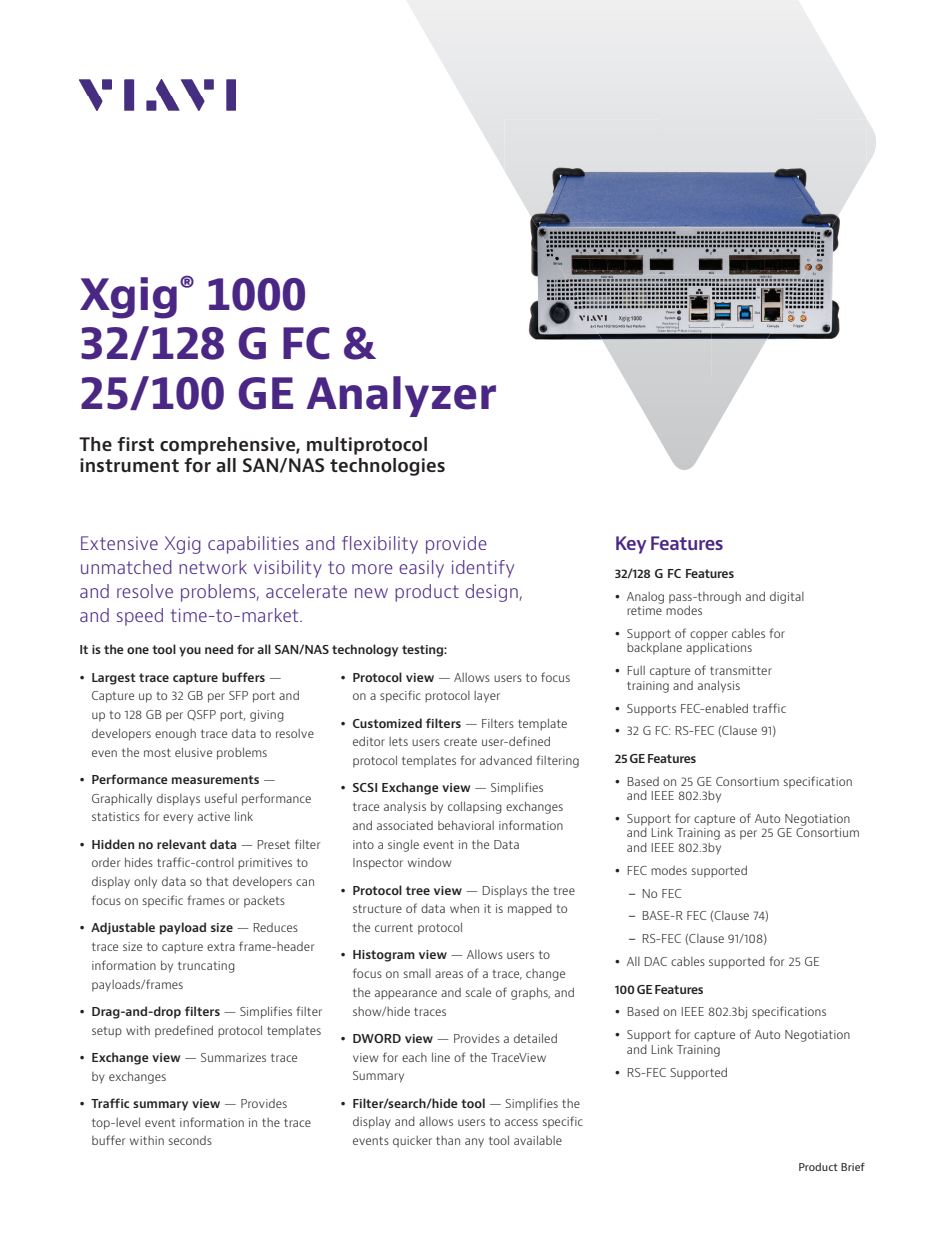
<style>
.page{position:relative;width:944px;height:1242px;background:#fff}
.page>*{position:absolute;margin:0;border:0;box-sizing:border-box;transform-origin:0 0}
.t1{font:700 42px/49.5px "Bernino Sans";color:#4a2785}
.t2{font:300 18px/24px "Bernino Sans";color:#4a2785}
.t3{font:600 18px/21px "Bernino Sans";color:#231f20}
.t4{font:600 18px "Bernino Sans";letter-spacing:-.03em;color:#4a2785}
.t5{font:300 12px/18.8px "Bernino Sans";color:#231f20}
.t6{font:600 12px "Bernino Sans";letter-spacing:-.025em;color:#231f20}
.t7{font:10.5px "Bernino Sans";color:#231f20}
.s1{font-weight:600}
.s2{font-weight:400}
</style>
<div class="page">
<img style="left:80px;top:79px;width:155px;height:32px">
<svg style="left:406px;top:0;width:470px;height:470px"></svg>
<img style="left:504px;top:223px;width:52px;height:155px">
<img style="left:815px;top:256px;width:52px;height:122px">
<img style="left:556px;top:275px;width:8px;height:103px">
<img style="left:804px;top:275px;width:11px;height:103px">
<img style="left:504px;top:119px;width:311px;height:104px">
<img style="left:815px;top:119px;width:52px;height:137px">
<img style="left:534px;top:222px;width:281px;height:53px">
<img style="left:564px;top:274px;width:240px;height:104px">
<h1 class="t1" style="left:80px;top:271px;width:419px">Xgig<sup>®</sup> 1000<br>32/128 G FC &amp;<br>25/100 GE Analyzer</h1>
<h2 class="t3" style="left:80px;top:434px;width:368px">The first comprehensive, multiprotocol instrument for all SAN/NAS technologies</h2>
<h2 class="t2" style="left:80px;top:532px;width:445px">Extensive Xgig capabilities and flexibility provide unmatched network visibility to more easily identify and resolve problems, accelerate new product design, and speed time-to-market.</h2>
<p class="t6" style="left:80px;top:642px;width:370px">It is the one tool you need for all SAN/NAS technology testing:</p>
<p class="t5" style="left:92px;top:668px;width:224px;text-indent:-12px">• <span class="s1">Largest trace capture buffers</span> — Capture up to 32 GB per SFP port and up to 128 GB per QSFP port, giving developers enough trace data to resolve even the most elusive problems</p>
<p class="t5" style="left:92px;top:770px;width:221px;text-indent:-12px">• <span class="s1">Performance measurements</span> —<br>Graphically displays useful performance statistics for every active link</p>
<p class="t5" style="left:92px;top:835px;width:231px;text-indent:-12px">• <span class="s1">Hidden no relevant data</span> — Preset filter order hides traffic-control primitives to display only data so that developers can focus on specific frames or packets</p>
<p class="t5" style="left:92px;top:918px;width:225px;text-indent:-12px">• <span class="s1">Adjustable payload size</span> — Reduces trace size to capture extra frame-header information by truncating payloads/frames</p>
<p class="t5" style="left:80px;top:1002px;width:244px;text-align:right">• <span class="s1">Drag-and-drop filters</span> — Simplifies filter setup with predefined protocol templates</p>
<p class="t5" style="left:92px;top:1048px;width:208px;text-indent:-12px">• <span class="s1">Exchange view</span> — Summarizes trace by exchanges</p>
<p class="t5" style="left:92px;top:1094px;width:221px;text-indent:-12px">• <span class="s1">Traffic summary view</span> — Provides top-level event information in the trace buffer within seconds</p>
<p class="t5" style="left:352px;top:668px;width:220px;text-indent:-12px">• <span class="s1">Protocol view</span> — Allows users to focus on a specific protocol layer</p>
<p class="t5" style="left:352px;top:714px;width:229px;text-indent:-12px">• <span class="s1">Customized filters</span> — Filters template editor lets users create user-defined protocol templates for advanced filtering</p>
<p class="t5" style="left:352px;top:779px;width:213px;text-indent:-12px">• <span class="s1">SCSI Exchange view</span> — Simplifies trace analysis by collapsing exchanges and associated behavioral information into a single event in the Data<br>Inspector window</p>
<p class="t5" style="left:352px;top:881px;width:224px;text-indent:-12px">• <span class="s1">Protocol tree view</span> — Displays the tree structure of data when it is mapped to the current protocol</p>
<p class="t5" style="left:352px;top:946px;width:224px;text-indent:-12px">• <span class="s1">Histogram view</span> — Allows users to focus on small areas of a trace, change the appearance and scale of graphs, and show/hide traces</p>
<p class="t5" style="left:352px;top:1029px;width:207px;text-indent:-12px">• <span class="s1">DWORD view</span> — Provides a detailed view for each line of the TraceView<br>Summary</p>
<p class="t5" style="left:352px;top:1094px;width:232px;text-indent:-12px">• <span class="s1">Filter/search/hide tool</span> — Simplifies the display and allows users to access specific events quicker than any tool available</p>
<h2 class="t4" style="left:615px;top:532px;width:110px">Key Features</h2>
<p class="t6" style="left:615px;top:565px;width:121px">32/128 G FC Features</p>
<p class="t5" style="left:627px;top:589px;width:179px;line-height:14.4px;text-indent:-12px">• Analog pass-through and digital retime modes</p>
<p class="t5" style="left:627px;top:626px;width:160px;line-height:14.4px;text-indent:-12px">• Support of copper cables for backplane applications</p>
<p class="t5" style="left:627px;top:664px;width:147px;line-height:14.4px;text-indent:-12px">• Full capture of transmitter training and analysis</p>
<p class="t5" style="left:615px;top:699px;width:173px">• Supports FEC-enabled traffic</p>
<p class="t5" style="left:615px;top:722px;width:163px">• 32 G FC: RS-FEC (Clause 91)</p>
<p class="t6" style="left:615px;top:750px;width:83px">25 GE Features</p>
<p class="t5" style="left:627px;top:774px;width:227px;line-height:14.4px;text-indent:-12px">• Based on 25 GE Consortium specification and IEEE 802.3by</p>
<p class="t5" style="left:627px;top:811px;width:235px;line-height:14.4px;text-indent:-12px">• Support for capture of Auto Negotiation and Link Training as per 25 GE Consortium and IEEE 802.3by</p>
<p class="t5" style="left:615px;top:861px;width:135px">• FEC modes supported</p>
<p class="t5" style="left:628px;top:884px;width:55px"><span class="s2">–</span> No FEC</p>
<p class="t5" style="left:628px;top:907px;width:142px"><span class="s2">–</span> BASE-R FEC (Clause 74)</p>
<p class="t5" style="left:628px;top:930px;width:140px"><span class="s2">–</span> RS-FEC (Clause 91/108)</p>
<p class="t5" style="left:615px;top:952px;width:207px">• All DAC cables supported for 25 GE</p>
<p class="t6" style="left:615px;top:981px;width:90px">100 GE Features</p>
<p class="t5" style="left:615px;top:1003px;width:213px">• Based on IEEE 802.3bj specifications</p>
<p class="t5" style="left:627px;top:1028px;width:225px;line-height:14.4px;text-indent:-12px">• Support for capture of Auto Negotiation and Link Training</p>
<p class="t5" style="left:615px;top:1063px;width:115px">• RS-FEC Supported</p>
<p class="t7" style="left:798px;top:1160px;width:68px">Product Brief</p>
</div>
